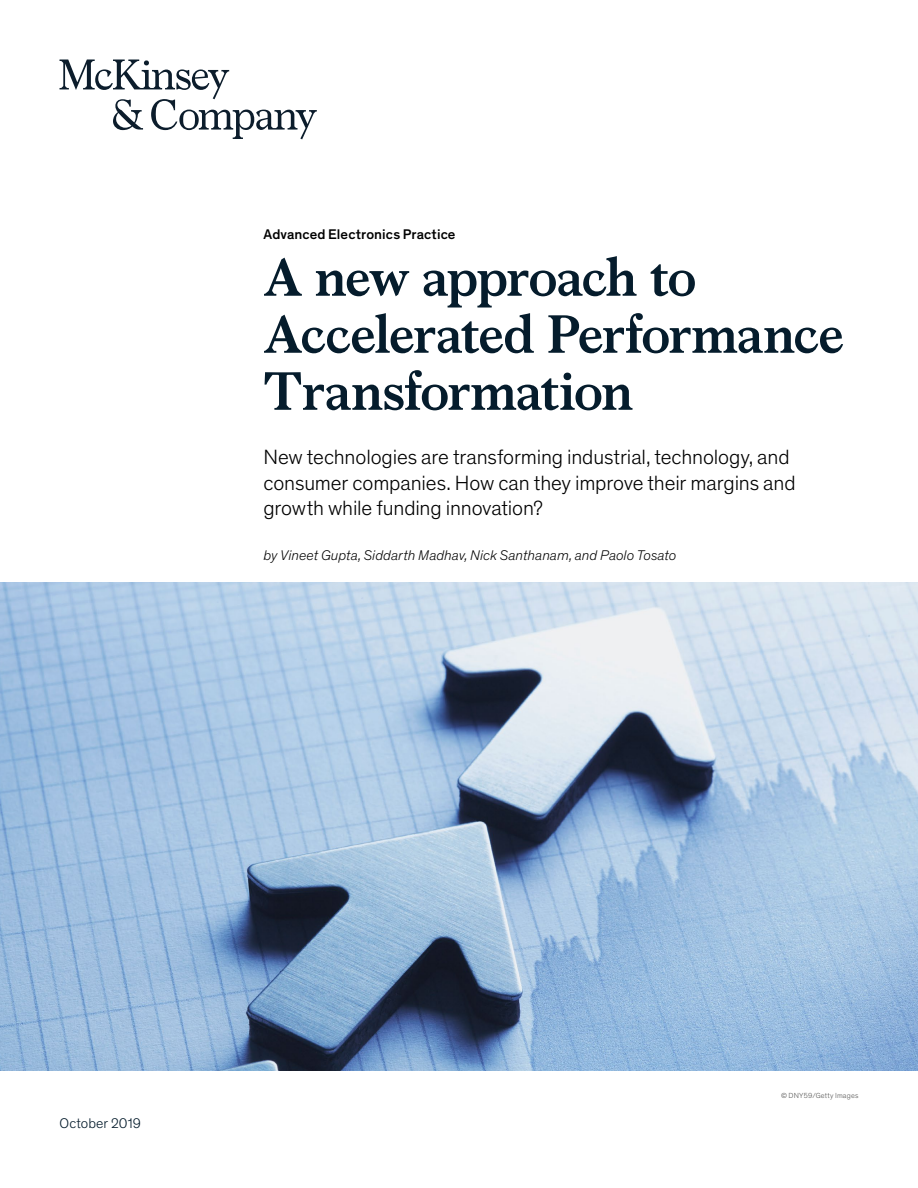
<style>
.page{position:relative;width:918px;height:1188px;background:#fff}
.page>*{position:absolute;margin:0;border:0;box-sizing:border-box;transform-origin:0 0}
.t1{font:700 54px/57px "Bower";letter-spacing:-.02em;color:#051c2c}
.t2{font:300 21px/25.5px "Theinhardt Pan";letter-spacing:-.005em;color:#000}
.t3{font:italic 300 14.25px "Theinhardt Pan";letter-spacing:.005em;color:#000}
.t4{font:500 14.25px "Theinhardt Pan";letter-spacing:.005em;color:#000}
.t5{font:300 14.25px "Theinhardt Pan";letter-spacing:.005em;color:#051c2c}
.t6{font:300 7.5px "Theinhardt Pan";letter-spacing:.025em;color:#575756}
</style>
<div class="page">
<img style="left:0;top:582px;width:918px;height:488px">
<svg style="left:60px;top:60px;width:257px;height:79px"></svg>
<p class="t4" style="left:264px;top:223px;width:194px">Advanced Electronics Practice</p>
<h1 class="t1" style="left:264px;top:245px;width:582px">A new approach to<br>Accelerated Performance<br>Transformation</h1>
<p class="t2" style="left:264px;top:443px;width:534px">New technologies are transforming industrial, technology, and consumer companies. How can they improve their margins and growth while funding innovation?</p>
<p class="t3" style="left:264px;top:545px;width:414px">by Vineet Gupta, Siddarth Madhav, Nick Santhanam, and Paolo Tosato</p>
<p class="t5" style="left:60px;top:1114px;width:83px">October 2019</p>
<p class="t6" style="left:781px;top:1090px;width:79px">© DNY59/Getty Images</p>
</div>
